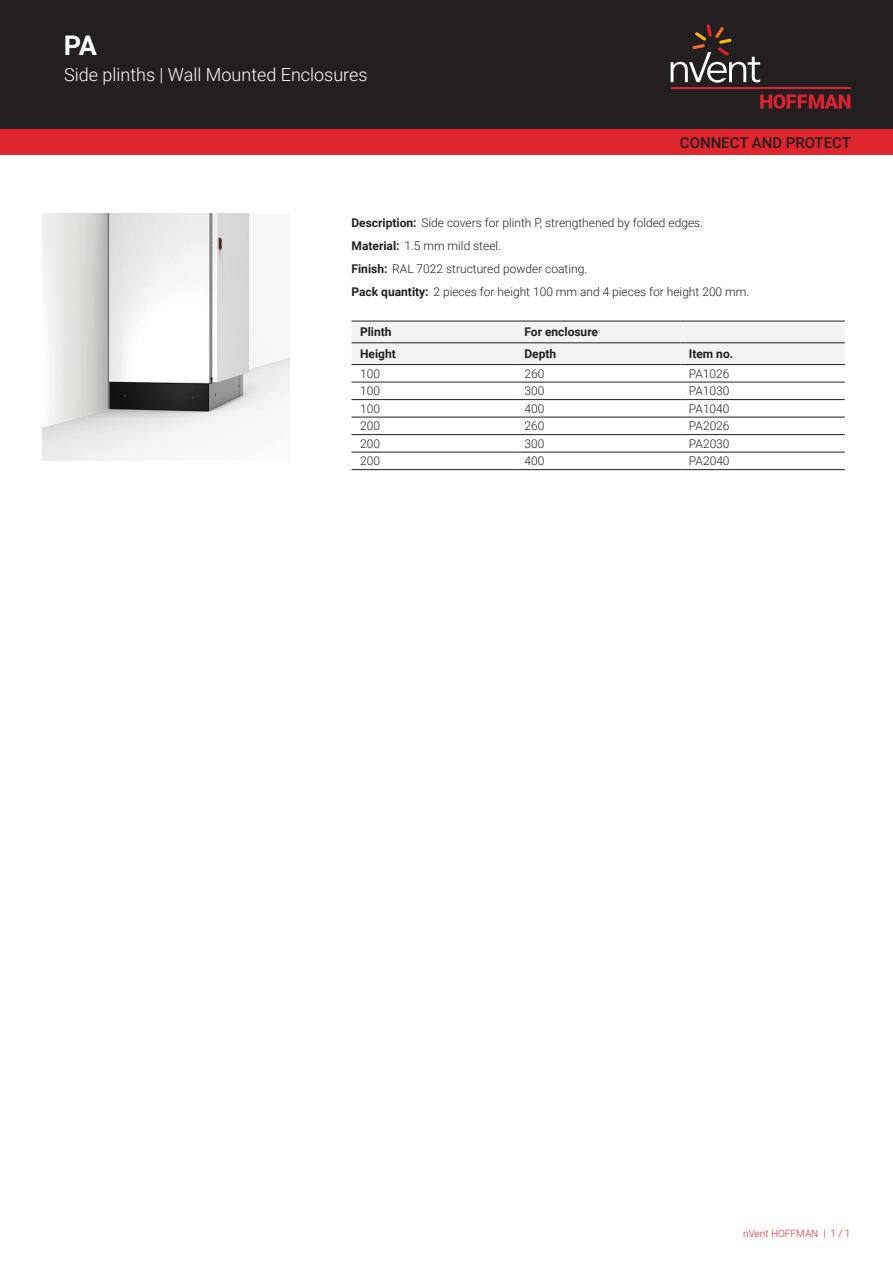
<style>
.page{position:relative;width:893px;height:1263px;background:#fff}
.page>*{position:absolute;margin:0;border:0;box-sizing:border-box;transform-origin:0 0}
.t1{font:700 27px "Roboto";color:#fff}
.t2{font:300 18px "Roboto";color:#fff}
.t3{font:500 15px "Roboto";color:#231f20}
.t4{font:300 12px/23px "Roboto";color:#231f20}
.t5{font:700 12px "Roboto";color:#231f20}
.t6{font:300 10.05px "Roboto";color:#de252e}
.s1{font-weight:700}
</style>
<div class="page">
<div style="left:0;top:0;width:893px;height:129px;background:#231f20"></div>
<svg style="left:760px;top:94px;width:90px;height:15px"></svg>
<hr style="left:671px;top:88px;width:179px;height:1px;background:#db2230">
<svg style="left:671px;top:24px;width:89px;height:59px"></svg>
<div style="left:0;top:129px;width:893px;height:26px;background:#de252e"></div>
<div style="left:351px;top:322px;width:494px;height:42px;background:#f2f3f4"></div>
<hr style="left:351px;top:321px;width:165px;height:1px;background:#231f20">
<hr style="left:516px;top:321px;width:164px;height:1px;background:#231f20">
<hr style="left:680px;top:321px;width:165px;height:1px;background:#231f20">
<hr style="left:351px;top:382px;width:165px;height:1px;background:#231f20">
<hr style="left:516px;top:382px;width:164px;height:1px;background:#231f20">
<hr style="left:680px;top:382px;width:165px;height:1px;background:#231f20">
<hr style="left:351px;top:399px;width:165px;height:1px;background:#231f20">
<hr style="left:516px;top:399px;width:164px;height:1px;background:#231f20">
<hr style="left:680px;top:399px;width:165px;height:1px;background:#231f20">
<hr style="left:351px;top:417px;width:165px;height:1px;background:#231f20">
<hr style="left:516px;top:417px;width:164px;height:1px;background:#231f20">
<hr style="left:680px;top:417px;width:165px;height:1px;background:#231f20">
<hr style="left:351px;top:434px;width:165px;height:1px;background:#231f20">
<hr style="left:516px;top:434px;width:164px;height:1px;background:#231f20">
<hr style="left:680px;top:434px;width:165px;height:1px;background:#231f20">
<hr style="left:351px;top:452px;width:165px;height:1px;background:#231f20">
<hr style="left:516px;top:452px;width:164px;height:1px;background:#231f20">
<hr style="left:680px;top:452px;width:165px;height:1px;background:#231f20">
<hr style="left:351px;top:469px;width:165px;height:1px;background:#231f20">
<hr style="left:516px;top:469px;width:164px;height:1px;background:#231f20">
<hr style="left:680px;top:469px;width:165px;height:1px;background:#231f20">
<hr style="left:351px;top:343px;width:165px;height:1px;background:#231f20">
<hr style="left:516px;top:343px;width:164px;height:1px;background:#231f20">
<hr style="left:680px;top:343px;width:165px;height:1px;background:#231f20">
<hr style="left:351px;top:364px;width:165px;height:1px;background:#231f20">
<hr style="left:516px;top:364px;width:164px;height:1px;background:#231f20">
<hr style="left:680px;top:364px;width:165px;height:1px;background:#231f20">
<img style="left:43px;top:213px;width:246px;height:247px">
<h1 class="t1" style="left:64px;top:27px;width:35px">PA</h1>
<h2 class="t2" style="left:64px;top:62px;width:305px">Side plinths | Wall Mounted Enclosures</h2>
<p class="t3" style="left:680px;top:132px;width:173px">CONNECT AND PROTECT</p>
<p class="t4" style="left:351px;top:211px;width:399px"><span class="s1">Description:</span> Side covers for plinth P, strengthened by folded edges.<br><span class="s1">Material:</span> 1.5 mm mild steel.<br><span class="s1">Finish:</span> RAL 7022 structured powder coating.<br><span class="s1">Pack quantity:</span> 2 pieces for height 100 mm and 4 pieces for height 200 mm.</p>
<p class="t5" style="left:360px;top:324px;width:33px">Plinth</p>
<p class="t5" style="left:524px;top:324px;width:75px">For enclosure</p>
<p class="t5" style="left:360px;top:345px;width:37px">Height</p>
<p class="t5" style="left:524px;top:345px;width:33px">Depth</p>
<p class="t5" style="left:689px;top:345px;width:46px">Item no.</p>
<p class="t4" style="left:360px;top:362px;width:21px">100</p>
<p class="t4" style="left:524px;top:362px;width:21px">260</p>
<p class="t4" style="left:689px;top:362px;width:42px">PA1026</p>
<p class="t4" style="left:360px;top:379px;width:21px">100</p>
<p class="t4" style="left:524px;top:379px;width:21px">300</p>
<p class="t4" style="left:689px;top:379px;width:42px">PA1030</p>
<p class="t4" style="left:360px;top:397px;width:21px">100</p>
<p class="t4" style="left:524px;top:397px;width:21px">400</p>
<p class="t4" style="left:689px;top:397px;width:42px">PA1040</p>
<p class="t4" style="left:360px;top:414px;width:21px">200</p>
<p class="t4" style="left:524px;top:414px;width:21px">260</p>
<p class="t4" style="left:689px;top:414px;width:42px">PA2026</p>
<p class="t4" style="left:360px;top:432px;width:21px">200</p>
<p class="t4" style="left:524px;top:432px;width:21px">300</p>
<p class="t4" style="left:689px;top:432px;width:42px">PA2030</p>
<p class="t4" style="left:360px;top:449px;width:21px">200</p>
<p class="t4" style="left:524px;top:449px;width:21px">400</p>
<p class="t4" style="left:689px;top:449px;width:42px">PA2040</p>
<p class="t6" style="left:743px;top:1226px;width:109px">nVent HOFFMAN | 1 / 1</p>
</div>
